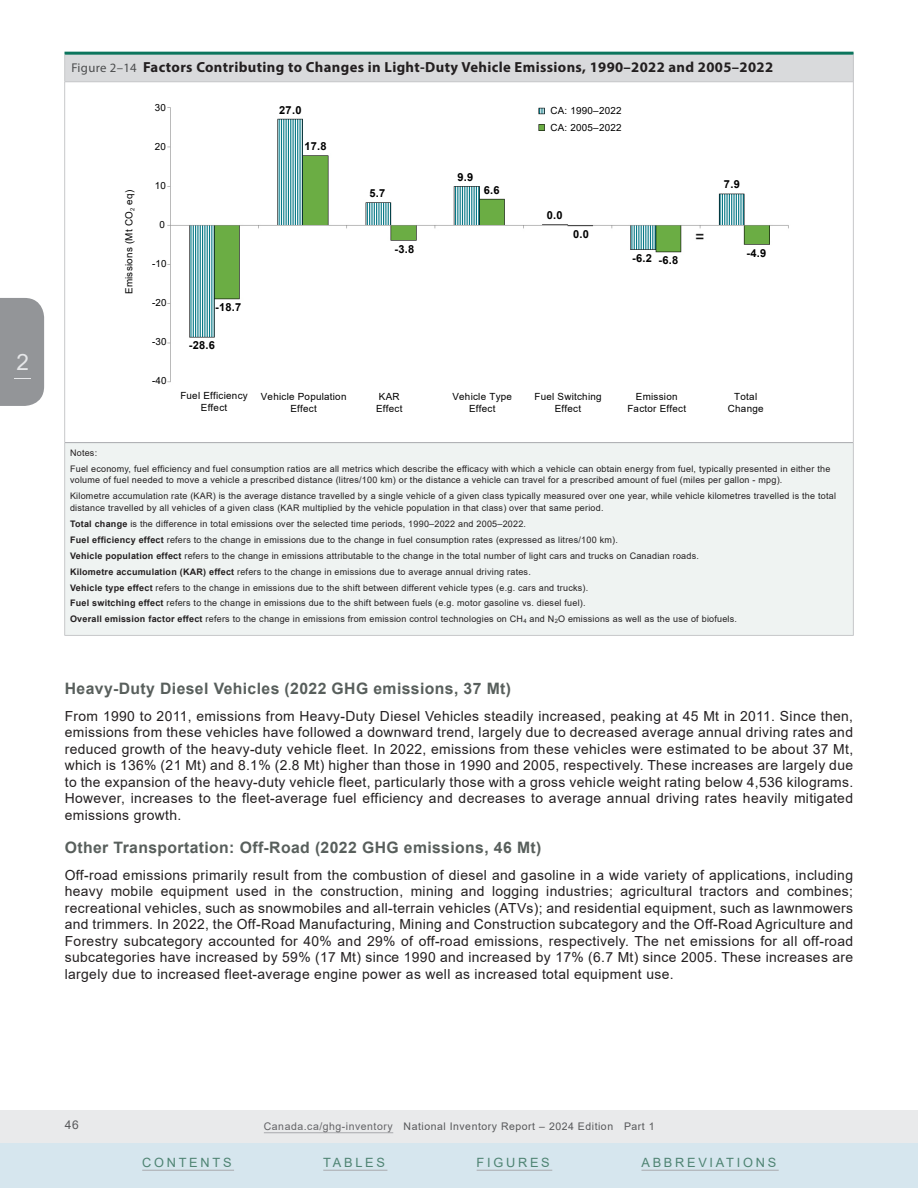
<style>
.page{position:relative;width:918px;height:1188px;background:#fff}
.page>*{position:absolute;margin:0;border:0;box-sizing:border-box;transform-origin:0 0}
.t1{font:22.5px "Arial";color:#e6e7e9}
.Sub_1{font:700 15.75px "Arial";letter-spacing:.025em;color:#585f5c}
.t2{font:700 14.7px "Myriad Pro";letter-spacing:.025em;color:#231f20}
.Body_Text{font:13.8px/16.5px "Arial";letter-spacing:.025em;color:#231f20;text-align:justify}
.t3{font:12.75px "Arial";letter-spacing:.215em;color:#4f8473}
.t4{font:12px "Arial";color:#57585a}
.t5{font:700 11.1px "Arial";letter-spacing:.025em;color:#000}
.t6{font:10.5px "Arial";letter-spacing:.05em;color:#57585a}
.t7{font:9.9px/12.3px "Arial";letter-spacing:.025em;color:#000;text-align:center}
.t8{font:9px/11.7px "Arial";letter-spacing:.025em;color:#231f20}
.s1{font-weight:400;font-size:12.75px;color:#4b4c4d}
.s2{font-weight:700}
.s3{color:#636366}
</style>
<div class="page">
<div style="left:0;top:1110px;width:918px;height:78px;background:#e9eaeb"></div>
<div style="left:0;top:1143px;width:918px;height:45px;background:#d6e6ee"></div>
<hr style="left:142px;top:1170px;width:92px;height:1px;background:#a8a9ad">
<hr style="left:323px;top:1170px;width:64px;height:1px;background:#a8a9ad">
<hr style="left:477px;top:1170px;width:75px;height:1px;background:#a8a9ad">
<hr style="left:641px;top:1170px;width:138px;height:1px;background:#a8a9ad">
<hr style="left:264px;top:1132px;width:129px;height:1px;background:#a8a9ad">
<div style="left:0;top:298px;width:44px;height:108px;background:#939598"></div>
<div style="left:65px;top:53px;width:788px;height:29px;background:#d9dadc"></div>
<div style="left:65px;top:443px;width:788px;height:192px;background:#eff3f2"></div>
<hr style="left:64px;top:82px;width:1px;height:361px;background:#c7c8ca">
<hr style="left:853px;top:82px;width:1px;height:361px;background:#c7c8ca">
<hr style="left:64px;top:52px;width:790px;height:3px;background:#0c755d">
<svg style="left:64px;top:55px;width:1px;height:27px"></svg>
<svg style="left:853px;top:55px;width:1px;height:27px"></svg>
<hr style="left:64px;top:82px;width:790px;height:1px;background:#c7c8ca">
<hr style="left:65px;top:442px;width:788px;height:1px;background:#a8a9ad">
<hr style="left:64px;top:443px;width:1px;height:192px;background:#c7c8ca">
<hr style="left:853px;top:443px;width:1px;height:192px;background:#c7c8ca">
<hr style="left:64px;top:635px;width:790px;height:1px;background:#c7c8ca">
<img style="left:167px;top:107px;width:622px;height:276px">
<h1 class="t1" style="left:16px;top:347px;width:14px">2</h1>
<p class="t2" style="left:71px;top:57px;width:703px"><span class="s1">Figure 2–14</span> Factors Contributing to Changes in Light-Duty Vehicle Emissions, 1990–2022 and 2005–2022</p>
<p class="t7" style="left:123px;top:294px;width:106px;rotate:-90deg">Emissions (Mt CO<sub>2</sub> eq)</p>
<p class="t7" style="left:155px;top:101px;width:13px">30</p>
<p class="t5" style="left:279px;top:102px;width:24px">27.0</p>
<p class="t7" style="left:550px;top:102px;width:73px;line-height:17.4px;text-align:left">CA: 1990–2022<br>CA: 2005–2022</p>
<p class="t7" style="left:155px;top:140px;width:13px">20</p>
<p class="t5" style="left:304px;top:138px;width:24px">17.8</p>
<p class="t7" style="left:155px;top:179px;width:13px">10</p>
<p class="t5" style="left:370px;top:185px;width:17px">5.7</p>
<p class="t5" style="left:458px;top:169px;width:17px">9.9</p>
<p class="t5" style="left:484px;top:182px;width:17px">6.6</p>
<p class="t5" style="left:724px;top:177px;width:17px">7.9</p>
<p class="t7" style="left:160px;top:218px;width:7px">0</p>
<p class="t5" style="left:547px;top:208px;width:17px">0.0</p>
<p class="t5" style="left:573px;top:226px;width:17px">0.0</p>
<p class="t7" style="left:152px;top:257px;width:16px">-10</p>
<p class="t5" style="left:395px;top:241px;width:21px">-3.8</p>
<p class="t5" style="left:632px;top:250px;width:21px">-6.2</p>
<p class="t5" style="left:659px;top:252px;width:21px">-6.8</p>
<p class="t5" style="left:747px;top:245px;width:21px">-4.9</p>
<p class="t7" style="left:152px;top:297px;width:16px">-20</p>
<p class="t5" style="left:215px;top:299px;width:28px">-18.7</p>
<p class="t7" style="left:152px;top:336px;width:16px">-30</p>
<p class="t5" style="left:189px;top:338px;width:28px">-28.6</p>
<p class="t7" style="left:152px;top:375px;width:16px">-40</p>
<p class="t7" style="left:180px;top:389px;width:69px">Fuel Efficiency<br>Effect</p>
<p class="t7" style="left:261px;top:390px;width:87px">Vehicle Population<br>Effect</p>
<p class="t7" style="left:376px;top:390px;width:28px;text-align:left">KAR<br>Effect</p>
<p class="t7" style="left:452px;top:390px;width:61px">Vehicle Type<br>Effect</p>
<p class="t7" style="left:534px;top:390px;width:69px">Fuel Switching<br>Effect</p>
<p class="t7" style="left:627px;top:390px;width:60px">Emission<br>Factor Effect</p>
<p class="t7" style="left:728px;top:390px;width:37px">Total<br>Change</p>
<p class="t8" style="left:70px;top:447px;width:29px">Notes:</p>
<p class="t8" style="left:70px;top:463px;width:762px">Fuel economy, fuel efficiency and fuel consumption ratios are all metrics which describe the efficacy with which a vehicle can obtain energy from fuel, typically presented in either the volume of fuel needed to move a vehicle a prescribed distance (litres/100 km) or the distance a vehicle can travel for a prescribed amount of fuel (miles per gallon - mpg).</p>
<p class="t8" style="left:70px;top:490px;width:767px">Kilometre accumulation rate (KAR) is the average distance travelled by a single vehicle of a given class typically measured over one year, while vehicle kilometres travelled is the total distance travelled by all vehicles of a given class (KAR multiplied by the vehicle population in that class) over that same period.</p>
<p class="t8" style="left:70px;top:518px;width:458px"><span class="s2">Total change</span> is the difference in total emissions over the selected time periods, 1990–2022 and 2005–2022.</p>
<p class="t8" style="left:70px;top:534px;width:549px"><span class="s2">Fuel efficiency effect</span> refers to the change in emissions due to the change in fuel consumption rates (expressed as litres/100 km).</p>
<p class="t8" style="left:70px;top:550px;width:630px"><span class="s2">Vehicle population effect</span> refers to the change in emissions attributable to the change in the total number of light cars and trucks on Canadian roads.</p>
<p class="t8" style="left:70px;top:566px;width:462px"><span class="s2">Kilometre accumulation (KAR) effect</span> refers to the change in emissions due to average annual driving rates.</p>
<p class="t8" style="left:70px;top:581px;width:520px"><span class="s2">Vehicle type effect</span> refers to the change in emissions due to the shift between different vehicle types (e.g. cars and trucks).</p>
<p class="t8" style="left:70px;top:597px;width:517px"><span class="s2">Fuel switching effect</span> refers to the change in emissions due to the shift between fuels (e.g. motor gasoline vs. diesel fuel).</p>
<p class="t8" style="left:70px;top:613px;width:669px"><span class="s2">Overall emission factor effect</span> refers to the change in emissions from emission control technologies on CH<sub>4</sub> and N<sub>2</sub>O emissions as well as the use of biofuels.</p>
<p class="Sub_1" style="left:65px;top:677px;width:448px">Heavy-Duty Diesel Vehicles (2022 GHG emissions, 37 Mt)</p>
<p class="Body_Text" style="left:65px;top:708px;width:790px">From 1990 to 2011, emissions from Heavy-Duty Diesel Vehicles steadily increased, peaking at 45 Mt in 2011. Since then, emissions from these vehicles have followed a downward trend, largely due to decreased average annual driving rates and reduced growth of the heavy-duty vehicle fleet. In 2022, emissions from these vehicles were estimated to be about 37 Mt, which is 136% (21 Mt) and 8.1% (2.8 Mt) higher than those in 1990 and 2005, respectively. These increases are largely due to the expansion of the heavy-duty vehicle fleet, particularly those with a gross vehicle weight rating below 4,536 kilograms.<br>However, increases to the fleet-average fuel efficiency and decreases to average annual driving rates heavily mitigated emissions growth.</p>
<p class="Sub_1" style="left:65px;top:837px;width:478px">Other Transportation: Off-Road (2022 GHG emissions, 46 Mt)</p>
<p class="Body_Text" style="left:65px;top:867px;width:790px">Off-road emissions primarily result from the combustion of diesel and gasoline in a wide variety of applications, including heavy mobile equipment used in the construction, mining and logging industries; agricultural tractors and combines; recreational vehicles, such as snowmobiles and all-terrain vehicles (ATVs); and residential equipment, such as lawnmowers and trimmers. In 2022, the Off-Road Manufacturing, Mining and Construction subcategory and the Off-Road Agriculture and Forestry subcategory accounted for 40% and 29% of off-road emissions, respectively. The net emissions for all off-road subcategories have increased by 59% (17 Mt) since 1990 and increased by 17% (6.7 Mt) since 2005. These increases are largely due to increased fleet-average engine power as well as increased total equipment use.</p>
<h3 class="t4" style="left:65px;top:1117px;width:15px">46</h3>
<p class="t6" style="left:264px;top:1119px;width:392px"><span class="s3">Canada.ca/ghg-inventory</span> National Inventory Report – 2024 Edition Part 1</p>
<h3 class="t3" style="left:142px;top:1154px;width:91px">CONTENTS</h3>
<h3 class="t3" style="left:323px;top:1154px;width:63px">TABLES</h3>
<h3 class="t3" style="left:477px;top:1154px;width:75px">FIGURES</h3>
<h3 class="t3" style="left:641px;top:1154px;width:136px">ABBREVIATIONS</h3>
</div>
